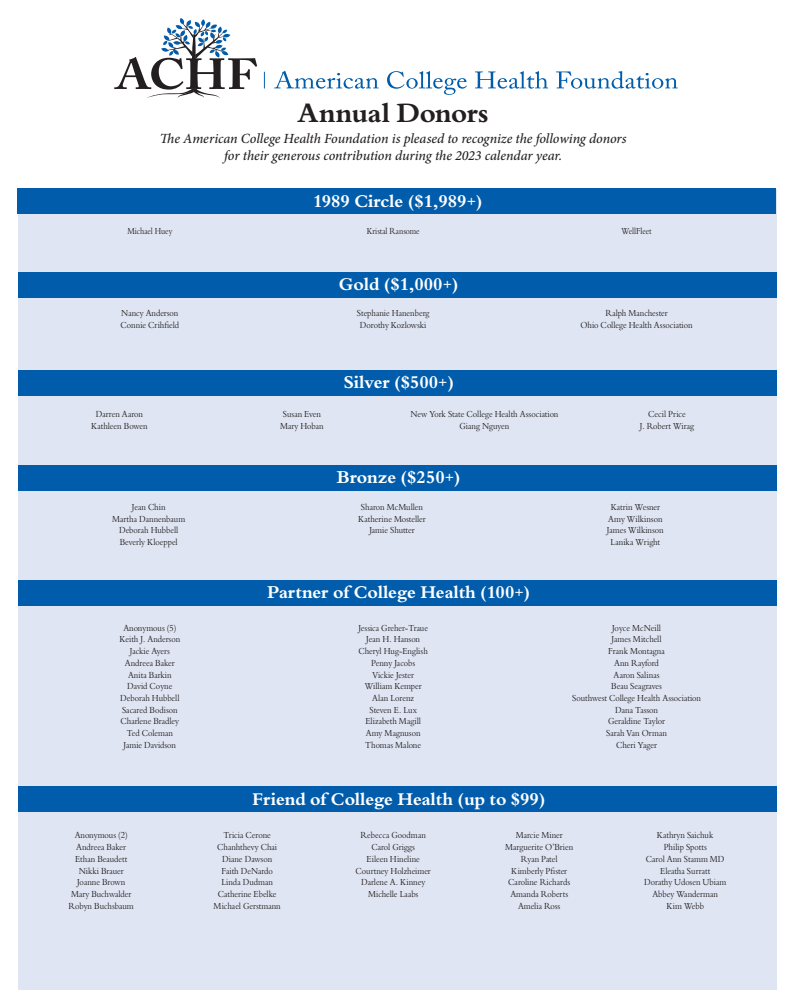
<style>
.page{position:relative;width:792px;height:1008px;background:#fff}
.page>*{position:absolute;margin:0;border:0;box-sizing:border-box;transform-origin:0 0}
.t1{font:700 27px "Borgia Pro";letter-spacing:-.015em;color:#231f20}
.Categories{font:700 17.5px "Borgia Pro";color:#fff}
.t2{font:italic 500 14px/17px "Minion Pro";letter-spacing:-.005em;color:#231f20;text-align:center}
._2024_names{font:9px "Borgia Pro";color:#231f20;scale:.9 1}
._2024_names-2{font:9px "Borgia Pro";color:#231f20;scale:.84 1}
</style>
<div class="page">
<div style="left:19px;top:189px;width:758px;height:801px;background:#e0e5f3"></div>
<div style="left:18px;top:189px;width:758px;height:25px;background:#015dab"></div>
<div style="left:19px;top:465px;width:758px;height:26px;background:#015dab"></div>
<div style="left:19px;top:272px;width:758px;height:25px;background:#015dab"></div>
<div style="left:19px;top:580px;width:758px;height:26px;background:#015dab"></div>
<div style="left:19px;top:370px;width:758px;height:26px;background:#015dab"></div>
<div style="left:19px;top:787px;width:758px;height:25px;background:#015dab"></div>
<svg style="left:114px;top:18px;width:143px;height:80px"></svg>
<svg style="left:264px;top:72px;width:1px;height:17px"></svg>
<svg style="left:274px;top:71px;width:105px;height:18px"></svg>
<svg style="left:387px;top:71px;width:80px;height:24px"></svg>
<svg style="left:475px;top:71px;width:73px;height:18px"></svg>
<svg style="left:556px;top:71px;width:122px;height:18px"></svg>
<p class="t1" style="left:298px;top:97px;width:193px">Annual Donors</p>
<p class="t2" style="left:160px;top:130px;width:468px">The American College Health Foundation is pleased to recognize the following donors for their generous contribution during the 2023 calendar year.</p>
<p class="Categories" style="left:313px;top:190px;width:171px">1989 Circle ($1,989+)</p>
<p class="_2024_names-2" style="left:127px;top:226px;width:55px">Michael Huey</p>
<p class="_2024_names-2" style="left:367px;top:226px;width:65px">Kristal Ransome</p>
<p class="_2024_names-2" style="left:622px;top:226px;width:37px">WellFleet</p>
<p class="_2024_names" style="left:121px;top:308px;width:65px">Nancy Anderson</p>
<p class="_2024_names" style="left:121px;top:320px;width:67px">Connie Crihfield</p>
<p class="_2024_names" style="left:96px;top:408px;width:54px">Darren Aaron</p>
<p class="_2024_names" style="left:91px;top:420px;width:64px">Kathleen Bowen</p>
<p class="_2024_names" style="left:132px;top:502px;width:39px">Jean Chin</p>
<p class="_2024_names" style="left:112px;top:513px;width:83px">Martha Dannenbaum</p>
<p class="_2024_names" style="left:119px;top:525px;width:67px">Deborah Hubbell</p>
<p class="_2024_names" style="left:120px;top:537px;width:66px">Beverly Kloeppel</p>
<p class="_2024_names" style="left:123px;top:622px;width:60px">Anonymous (5)</p>
<p class="_2024_names" style="left:120px;top:634px;width:69px">Keith J. Anderson</p>
<p class="_2024_names" style="left:130px;top:646px;width:46px">Jackie Ayers</p>
<p class="_2024_names" style="left:125px;top:657px;width:57px">Andreea Baker</p>
<p class="_2024_names" style="left:128px;top:669px;width:50px">Anita Barkin</p>
<p class="_2024_names" style="left:127px;top:681px;width:52px">David Coyne</p>
<p class="_2024_names" style="left:120px;top:693px;width:67px">Deborah Hubbell</p>
<p class="_2024_names" style="left:122px;top:704px;width:63px">Sacared Bodison</p>
<p class="_2024_names" style="left:121px;top:716px;width:67px">Charlene Bradley</p>
<p class="_2024_names" style="left:127px;top:728px;width:53px">Ted Coleman</p>
<p class="_2024_names" style="left:124px;top:739px;width:60px">Jamie Davidson</p>
<p class="_2024_names" style="left:75px;top:830px;width:60px">Anonymous (2)</p>
<p class="_2024_names" style="left:76px;top:842px;width:57px">Andreea Baker</p>
<p class="_2024_names" style="left:75px;top:854px;width:59px">Ethan Beaudett</p>
<p class="_2024_names" style="left:79px;top:865px;width:51px">Nikki Brauer</p>
<p class="_2024_names" style="left:77px;top:877px;width:55px">Joanne Brown</p>
<p class="_2024_names" style="left:71px;top:889px;width:68px">Mary Buchwalder</p>
<p class="_2024_names" style="left:69px;top:900px;width:74px">Robyn Buchsbaum</p>
<p class="Categories" style="left:339px;top:274px;width:121px">Gold ($1,000+)</p>
<p class="_2024_names" style="left:357px;top:308px;width:82px">Stephanie Hanenberg</p>
<p class="_2024_names" style="left:360px;top:320px;width:75px">Dorothy Kozlowski</p>
<p class="_2024_names" style="left:605px;top:308px;width:71px">Ralph Manchester</p>
<p class="_2024_names" style="left:581px;top:320px;width:126px">Ohio College Health Association</p>
<p class="_2024_names" style="left:283px;top:408px;width:44px">Susan Even</p>
<p class="_2024_names" style="left:280px;top:420px;width:50px">Mary Hoban</p>
<p class="Categories" style="left:343px;top:372px;width:112px">Silver ($500+)</p>
<p class="_2024_names" style="left:410px;top:408px;width:166px">New York State College Health Association</p>
<p class="_2024_names" style="left:459px;top:420px;width:57px">Giang Nguyen</p>
<p class="_2024_names" style="left:648px;top:408px;width:43px">Cecil Price</p>
<p class="_2024_names" style="left:640px;top:420px;width:62px">J. Robert Wirag</p>
<p class="Categories" style="left:337px;top:467px;width:125px">Bronze ($250+)</p>
<p class="_2024_names" style="left:361px;top:502px;width:71px">Sharon McMullen</p>
<p class="_2024_names" style="left:358px;top:513px;width:76px">Katherine Mosteller</p>
<p class="_2024_names" style="left:369px;top:525px;width:52px">Jamie Shutter</p>
<p class="Categories" style="left:267px;top:582px;width:265px">Partner of College Health (100+)</p>
<p class="_2024_names" style="left:358px;top:622px;width:79px">Jessica Greher-Traue</p>
<p class="_2024_names" style="left:366px;top:634px;width:61px">Jean H. Hanson</p>
<p class="_2024_names" style="left:359px;top:646px;width:78px">Cheryl Hug-English</p>
<p class="_2024_names" style="left:371px;top:657px;width:51px">Penny Jacobs</p>
<p class="_2024_names" style="left:372px;top:669px;width:48px">Vickie Jester</p>
<p class="_2024_names" style="left:365px;top:681px;width:65px">William Kemper</p>
<p class="_2024_names" style="left:372px;top:693px;width:48px">Alan Lorenz</p>
<p class="_2024_names" style="left:370px;top:704px;width:54px">Steven E. Lux</p>
<p class="_2024_names" style="left:365px;top:716px;width:63px">Elizabeth Magill</p>
<p class="_2024_names" style="left:366px;top:728px;width:62px">Amy Magnuson</p>
<p class="_2024_names" style="left:365px;top:739px;width:64px">Thomas Malone</p>
<p class="_2024_names" style="left:611px;top:502px;width:56px">Katrin Wesner</p>
<p class="_2024_names" style="left:608px;top:513px;width:62px">Amy Wilkinson</p>
<p class="_2024_names" style="left:607px;top:525px;width:65px">James Wilkinson</p>
<p class="_2024_names" style="left:611px;top:537px;width:57px">Lanika Wright</p>
<p class="_2024_names" style="left:612px;top:622px;width:56px">Joyce McNeill</p>
<p class="_2024_names" style="left:612px;top:634px;width:57px">James Mitchell</p>
<p class="_2024_names" style="left:608px;top:646px;width:64px">Frank Montagna</p>
<p class="_2024_names" style="left:614px;top:657px;width:51px">Ann Rayford</p>
<p class="_2024_names" style="left:614px;top:669px;width:53px">Aaron Salinas</p>
<p class="_2024_names" style="left:611px;top:681px;width:58px">Beau Seagraves</p>
<p class="_2024_names" style="left:572px;top:693px;width:145px">Southwest College Health Association</p>
<p class="_2024_names" style="left:615px;top:704px;width:49px">Dana Tasson</p>
<p class="_2024_names" style="left:608px;top:716px;width:65px">Geraldine Taylor</p>
<p class="_2024_names" style="left:606px;top:728px;width:69px">Sarah Van Orman</p>
<p class="_2024_names" style="left:616px;top:739px;width:47px">Cheri Yager</p>
<p class="Categories" style="left:252px;top:788px;width:295px">Friend of College Health (up to $99)</p>
<p class="_2024_names" style="left:224px;top:830px;width:54px">Tricia Cerone</p>
<p class="_2024_names" style="left:217px;top:842px;width:68px">Chanhthevy Chai</p>
<p class="_2024_names" style="left:222px;top:854px;width:57px">Diane Dawson</p>
<p class="_2024_names" style="left:222px;top:865px;width:59px">Faith DeNardo</p>
<p class="_2024_names" style="left:221px;top:877px;width:59px">Linda Dudman</p>
<p class="_2024_names" style="left:218px;top:889px;width:67px">Catherine Ebelke</p>
<p class="_2024_names" style="left:214px;top:900px;width:76px">Michael Gerstmann</p>
<p class="_2024_names" style="left:361px;top:830px;width:74px">Rebecca Goodman</p>
<p class="_2024_names" style="left:371px;top:842px;width:50px">Carol Griggs</p>
<p class="_2024_names" style="left:367px;top:854px;width:61px">Eileen Hineline</p>
<p class="_2024_names" style="left:356px;top:865px;width:85px">Courtney Holzheimer</p>
<p class="_2024_names" style="left:361px;top:877px;width:73px">Darlene A. Kinney</p>
<p class="_2024_names" style="left:368px;top:889px;width:58px">Michelle Laabs</p>
<p class="_2024_names" style="left:516px;top:830px;width:54px">Marcie Miner</p>
<p class="_2024_names" style="left:505px;top:842px;width:77px">Marguerite O’Brien</p>
<p class="_2024_names" style="left:521px;top:854px;width:42px">Ryan Patel</p>
<p class="_2024_names" style="left:511px;top:865px;width:64px">Kimberly Pfister</p>
<p class="_2024_names" style="left:508px;top:877px;width:70px">Caroline Richards</p>
<p class="_2024_names" style="left:510px;top:889px;width:66px">Amanda Roberts</p>
<p class="_2024_names" style="left:518px;top:900px;width:49px">Amelia Ross</p>
<p class="_2024_names" style="left:657px;top:830px;width:64px">Kathryn Saichuk</p>
<p class="_2024_names" style="left:664px;top:842px;width:49px">Philip Spotts</p>
<p class="_2024_names" style="left:646px;top:854px;width:89px">Carol Ann Stamm MD</p>
<p class="_2024_names" style="left:660px;top:865px;width:57px">Eleatha Surratt</p>
<p class="_2024_names" style="left:644px;top:877px;width:93px">Dorathy Udosen Ubiam</p>
<p class="_2024_names" style="left:652px;top:889px;width:75px">Abbey Wanderman</p>
<p class="_2024_names" style="left:666px;top:900px;width:43px">Kim Webb</p>
</div>
